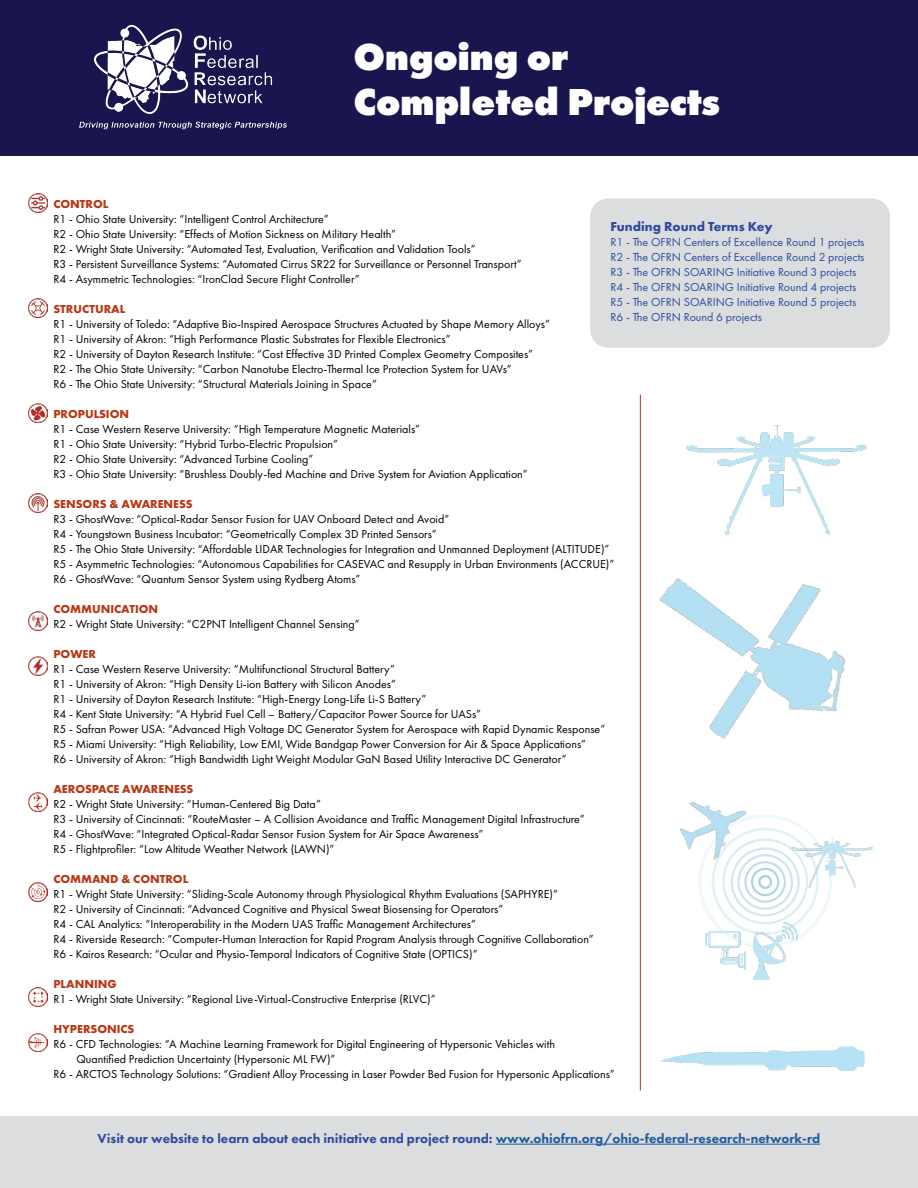
<style>
.page{position:relative;width:918px;height:1188px;background:#fff}
.page>*{position:absolute;margin:0;border:0;box-sizing:border-box;transform-origin:0 0}
.t1{font:800 39px/45px "Futura PT";letter-spacing:-.01em;color:#fff}
.t2{font:800 13.5px "Futura PT";color:#2f4ba0}
.t3{font:700 13.5px "Futura PT";color:#2f4ba0}
.t4{font:12px/15px "Futura PT";color:#000}
.t5{font:12px/15px "Futura PT";color:#2f4ba0}
.t6{font:700 12px "Futura PT";color:#b83816}
.s1{color:#215e9e}
</style>
<div class="page">
<img style="left:687px;top:426px;width:179px;height:57px">
<div style="left:590px;top:198px;width:300px;height:150px;background:#dcddde;border-radius:18px"></div>
<img style="left:29px;top:193px;width:19px;height:19px">
<img style="left:29px;top:298px;width:19px;height:19px">
<img style="left:29px;top:404px;width:19px;height:19px">
<img style="left:29px;top:494px;width:19px;height:19px">
<img style="left:29px;top:612px;width:19px;height:19px">
<img style="left:29px;top:657px;width:19px;height:19px">
<div style="left:758px;top:875px;width:14px;height:14px;border:2px solid #a7d1e3;border-radius:50%"></div>
<div style="left:751px;top:868px;width:28px;height:28px;border:2px solid #a7d1e3;border-radius:50%"></div>
<div style="left:744px;top:861px;width:42px;height:42px;border:2px solid #a7d1e3;border-radius:50%"></div>
<div style="left:737px;top:854px;width:56px;height:56px;border:2px solid #a7d1e3;border-radius:50%"></div>
<div style="left:731px;top:847px;width:69px;height:70px;border:2px solid #a7d1e3;border-radius:50%"></div>
<div style="left:722px;top:839px;width:86px;height:85px;border:2px solid #a7d1e3;border-radius:50%"></div>
<div style="left:712px;top:828px;width:107px;height:107px;border:3px solid #a7d1e3;border-radius:50%"></div>
<img style="left:680px;top:801px;width:79px;height:67px">
<img style="left:706px;top:932px;width:39px;height:37px">
<img style="left:754px;top:922px;width:43px;height:58px">
<img style="left:792px;top:839px;width:80px;height:49px">
<img style="left:639px;top:483px;width:207px;height:297px">
<img style="left:661px;top:1046px;width:204px;height:25px">
<img style="left:29px;top:792px;width:19px;height:19px">
<img style="left:29px;top:988px;width:19px;height:19px">
<img style="left:29px;top:883px;width:19px;height:19px">
<img style="left:29px;top:1033px;width:19px;height:19px">
<hr style="left:640px;top:394px;width:1px;height:696px;background:#b83816">
<div style="left:0;top:0;width:918px;height:156px;background:#19164f"></div>
<img style="left:79px;top:24px;width:208px;height:106px">
<div style="left:0;top:1116px;width:918px;height:72px;background:#dcddde"></div>
<hr style="left:496px;top:1144px;width:324px;height:1px;background:#215e9e">
<h1 class="t1" style="left:354px;top:33px;width:368px">Ongoing or<br>Completed Projects</h1>
<p class="t6" style="left:53px;top:196px;width:57px">CONTROL</p>
<p class="t4" style="left:53px;top:211px;width:470px">R1 - Ohio State University: “Intelligent Control Architecture”<br>R2 - Ohio State University: “Effects of Motion Sickness on Military Health”<br>R2 - Wright State University: “Automated Test, Evaluation, Verification and Validation Tools”<br>R3 - Persistent Surveillance Systems: “Automated Cirrus SR22 for Surveillance or Personnel Transport” R4 - Asymmetric Technologies: “IronClad Secure Flight Controller”</p>
<p class="t6" style="left:53px;top:301px;width:74px">STRUCTURAL</p>
<p class="t4" style="left:53px;top:316px;width:498px">R1 - University of Toledo: “Adaptive Bio-Inspired Aerospace Structures Actuated by Shape Memory Alloys” R1 - University of Akron: “High Performance Plastic Substrates for Flexible Electronics”<br>R2 - University of Dayton Research Institute: “Cost Effective 3D Printed Complex Geometry Composites”<br>R2 - The Ohio State University: “Carbon Nanotube Electro-Thermal Ice Protection System for UAVs”<br>R6 - The Ohio State University: “Structural Materials Joining in Space”</p>
<p class="t6" style="left:53px;top:406px;width:77px">PROPULSION</p>
<p class="t4" style="left:53px;top:421px;width:476px">R1 - Case Western Reserve University: “High Temperature Magnetic Materials”<br>R1 - Ohio State University: “Hybrid Turbo-Electric Propulsion”<br>R2 - Ohio State University: “Advanced Turbine Cooling”<br>R3 - Ohio State University: “Brushless Doubly-fed Machine and Drive System for Aviation Application”</p>
<p class="t6" style="left:53px;top:496px;width:141px">SENSORS &amp; AWARENESS</p>
<p class="t4" style="left:53px;top:511px;width:563px">R3 - GhostWave: “Optical-Radar Sensor Fusion for UAV Onboard Detect and Avoid”<br>R4 - Youngstown Business Incubator: “Geometrically Complex 3D Printed Sensors”<br>R5 - The Ohio State University: “Affordable LIDAR Technologies for Integration and Unmanned Deployment (ALTITUDE)” R5 - Asymmetric Technologies: “Autonomous Capabilities for CASEVAC and Resupply in Urban Environments (ACCRUE)” R6 - GhostWave: “Quantum Sensor System using Rydberg Atoms”</p>
<p class="t6" style="left:53px;top:601px;width:106px">COMMUNICATION</p>
<p class="t4" style="left:53px;top:616px;width:308px">R2 - Wright State University: “C2PNT Intelligent Channel Sensing”</p>
<p class="t6" style="left:53px;top:646px;width:44px">POWER</p>
<p class="t4" style="left:53px;top:661px;width:553px">R1 - Case Western Reserve University: “Multifunctional Structural Battery”<br>R1 - University of Akron: “High Density Li-ion Battery with Silicon Anodes”<br>R1 - University of Dayton Research Institute: “High-Energy Long-Life Li-S Battery”<br>R4 - Kent State University: “A Hybrid Fuel Cell – Battery/Capacitor Power Source for UASs”<br>R5 - Safran Power USA: “Advanced High Voltage DC Generator System for Aerospace with Rapid Dynamic Response” R5 - Miami University: “High Reliability, Low EMI, Wide Bandgap Power Conversion for Air &amp; Space Applications”<br>R6 - University of Akron: “High Bandwidth Light Weight Modular GaN Based Utility Interactive DC Generator”</p>
<p class="t6" style="left:53px;top:781px;width:141px">AEROSPACE AWARENESS</p>
<p class="t4" style="left:53px;top:796px;width:533px">R2 - Wright State University: “Human-Centered Big Data”<br>R3 - University of Cincinnati: “RouteMaster – A Collision Avoidance and Traffic Management Digital Infrastructure” R4 - GhostWave: “Integrated Optical-Radar Sensor Fusion System for Air Space Awareness”<br>R5 - Flightprofiler: “Low Altitude Weather Network (LAWN)”</p>
<p class="t6" style="left:53px;top:871px;width:136px">COMMAND &amp; CONTROL</p>
<p class="t4" style="left:53px;top:886px;width:542px">R1 - Wright State University: “Sliding-Scale Autonomy through Physiological Rhythm Evaluations (SAPHYRE)”<br>R2 - University of Cincinnati: “Advanced Cognitive and Physical Sweat Biosensing for Operators”<br>R4 - CAL Analytics: “Interoperability in the Modern UAS Traffic Management Architectures”<br>R4 - Riverside Research: “Computer-Human Interaction for Rapid Program Analysis through Cognitive Collaboration” R6 - Kairos Research: “Ocular and Physio-Temporal Indicators of Cognitive State (OPTICS)”</p>
<p class="t6" style="left:53px;top:976px;width:65px">PLANNING</p>
<p class="t4" style="left:53px;top:991px;width:384px">R1 - Wright State University: “Regional Live-Virtual-Constructive Enterprise (RLVC)”</p>
<p class="t6" style="left:53px;top:1021px;width:83px">HYPERSONICS</p>
<p class="t4" style="left:53px;top:1036px;width:503px">R6 - CFD Technologies: “A Machine Learning Framework for Digital Engineering of Hypersonic Vehicles with</p>
<p class="t4" style="left:76px;top:1051px;width:261px">Quantified Prediction Uncertainty (Hypersonic ML FW)”</p>
<p class="t4" style="left:53px;top:1066px;width:563px">R6 - ARCTOS Technology Solutions: “Gradient Alloy Processing in Laser Powder Bed Fusion for Hypersonic Applications”</p>
<p class="t3" style="left:610px;top:217px;width:164px">Funding Round Terms Key</p>
<p class="t5" style="left:610px;top:234px;width:256px">R1 - The OFRN Centers of Excellence Round 1 projects R2 - The OFRN Centers of Excellence Round 2 projects R3 - The OFRN SOARING Initiative Round 3 projects R4 - The OFRN SOARING Initiative Round 4 projects R5 - The OFRN SOARING Initiative Round 5 projects R6 - The OFRN Round 6 projects</p>
<p class="t2" style="left:98px;top:1130px;width:724px">Visit our website to learn about each initiative and project round: <span class="s1">www.ohiofrn.org/ohio-federal-research-network-rd</span></p>
</div>
